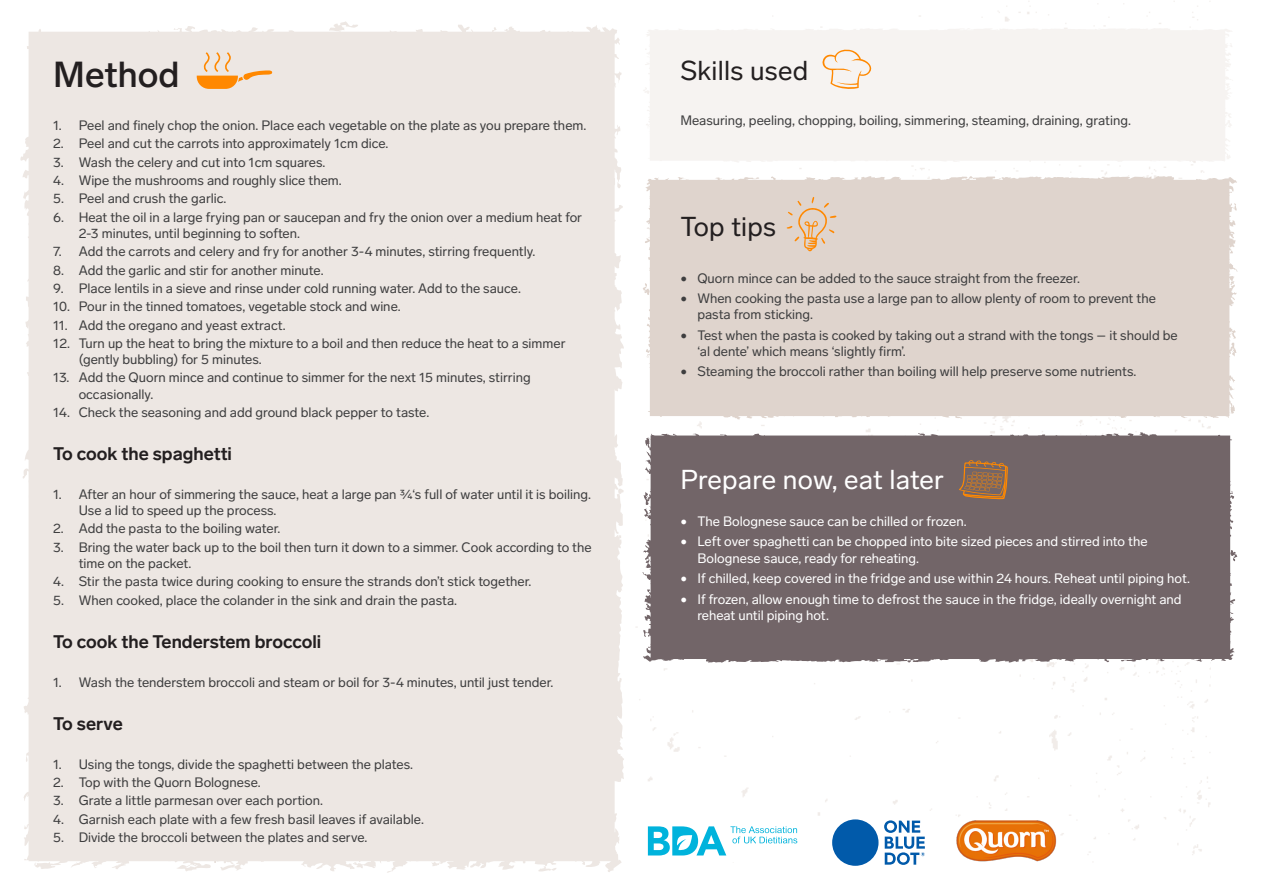
<style>
.page{position:relative;width:1263px;height:893px;background:#fff}
.page>*{position:absolute;margin:0;border:0;box-sizing:border-box;transform-origin:0 0}
.t1{font:500 35.7px "Lab Grotesque";color:#231f20}
.t2{font:27px "Lab Grotesque";letter-spacing:.005em;color:#fff}
.t3{font:27px "Lab Grotesque";letter-spacing:.01em;color:#231f20}
.t4{font:700 18px "Lab Grotesque";color:#231f20}
.t5{font:13.5px/16.2px "Lab Grotesque";color:#3e3e3f}
.t6{font:13.5px/16.2px "Lab Grotesque";color:#fff}
</style>
<div class="page">
<div style="left:643px;top:28px;width:589px;height:135px;background:#f6f3f1"></div>
<div style="left:643px;top:176px;width:595px;height:243px;background:#dfd4cd"></div>
<div style="left:642px;top:432px;width:595px;height:231px;background:#726568"></div>
<div style="left:20px;top:21px;width:604px;height:852px;background:#ede7e3"></div>
<svg style="left:816px;top:49px;width:59px;height:41px"></svg>
<div style="left:832px;top:819px;width:46px;height:47px;background:#015aaa;border-radius:50%"></div>
<svg style="left:884px;top:820px;width:41px;height:45px"></svg>
<svg style="left:648px;top:826px;width:149px;height:29px"></svg>
<img style="left:956px;top:820px;width:101px;height:42px">
<svg style="left:786px;top:197px;width:51px;height:54px;background:#e2cab2"></svg>
<svg style="left:959px;top:460px;width:49px;height:39px;background:#986e4b"></svg>
<svg style="left:197px;top:52px;width:75px;height:37px;background:#f1cea7"></svg>
<p class="t1" style="left:53px;top:53px;width:128px">Method</p>
<p class="t5" style="left:53px;top:117px;width:535px">1. Peel and finely chop the onion. Place each vegetable on the plate as you prepare them.</p>
<p class="t5" style="left:53px;top:136px;width:337px">2. Peel and cut the carrots into approximately 1cm dice.</p>
<p class="t5" style="left:53px;top:154px;width:274px">3. Wash the celery and cut into 1cm squares.</p>
<p class="t5" style="left:53px;top:172px;width:290px">4. Wipe the mushrooms and roughly slice them.</p>
<p class="t5" style="left:53px;top:191px;width:175px">5. Peel and crush the garlic.</p>
<p class="t5" style="left:79px;top:209px;width:505px;text-indent:-26px">6. Heat the oil in a large frying pan or saucepan and fry the onion over a medium heat for<br>2-3 minutes, until beginning to soften.</p>
<p class="t5" style="left:53px;top:243px;width:484px">7. Add the carrots and celery and fry for another 3-4 minutes, stirring frequently.</p>
<p class="t5" style="left:53px;top:262px;width:272px">8. Add the garlic and stir for another minute.</p>
<p class="t5" style="left:53px;top:280px;width:469px">9. Place lentils in a sieve and rinse under cold running water. Add to the sauce.</p>
<p class="t5" style="left:53px;top:298px;width:349px">10. Pour in the tinned tomatoes, vegetable stock and wine.</p>
<p class="t5" style="left:53px;top:317px;width:234px">11. Add the oregano and yeast extract.</p>
<p class="t5" style="left:79px;top:335px;width:488px;text-indent:-26px">12. Turn up the heat to bring the mixture to a boil and then reduce the heat to a simmer (gently bubbling) for 5 minutes.</p>
<p class="t5" style="left:79px;top:370px;width:453px;text-indent:-26px">13. Add the Quorn mince and continue to simmer for the next 15 minutes, stirring occasionally.</p>
<p class="t5" style="left:53px;top:404px;width:378px">14. Check the seasoning and add ground black pepper to taste.</p>
<p class="t4" style="left:53px;top:443px;width:180px">To cook the spaghetti</p>
<p class="t5" style="left:79px;top:486px;width:514px;text-indent:-26px">1. After an hour of simmering the sauce, heat a large pan ¾‘s full of water until it is boiling.<br>Use a lid to speed up the process.</p>
<p class="t5" style="left:53px;top:521px;width:229px">2. Add the pasta to the boiling water.</p>
<p class="t5" style="left:79px;top:539px;width:514px;text-indent:-26px">3. Bring the water back up to the boil then turn it down to a simmer. Cook according to the time on the packet.</p>
<p class="t5" style="left:53px;top:574px;width:480px">4. Stir the pasta twice during cooking to ensure the strands don’t stick together.</p>
<p class="t5" style="left:53px;top:592px;width:405px">5. When cooked, place the colander in the sink and drain the pasta.</p>
<p class="t4" style="left:53px;top:631px;width:270px">To cook the Tenderstem broccoli</p>
<p class="t5" style="left:53px;top:674px;width:502px">1. Wash the tenderstem broccoli and steam or boil for 3-4 minutes, until just tender.</p>
<p class="t4" style="left:53px;top:713px;width:71px">To serve</p>
<p class="t5" style="left:53px;top:756px;width:361px">1. Using the tongs, divide the spaghetti between the plates.</p>
<p class="t5" style="left:53px;top:774px;width:209px">2. Top with the Quorn Bolognese.</p>
<p class="t5" style="left:53px;top:793px;width:271px">3. Grate a little parmesan over each portion.</p>
<p class="t5" style="left:53px;top:811px;width:372px">4. Garnish each plate with a few fresh basil leaves if available.</p>
<p class="t5" style="left:53px;top:829px;width:316px">5. Divide the broccoli between the plates and serve.</p>
<p class="t3" style="left:680px;top:54px;width:129px">Skills used</p>
<p class="t5" style="left:680px;top:113px;width:452px">Measuring, peeling, chopping, boiling, simmering, steaming, draining, grating.</p>
<p class="t3" style="left:680px;top:211px;width:97px">Top tips</p>
<p class="t5" style="left:680px;top:270px;width:401px">• Quorn mince can be added to the sauce straight from the freezer.</p>
<p class="t5" style="left:697px;top:290px;width:460px;text-indent:-17px">• When cooking the pasta use a large pan to allow plenty of room to prevent the pasta from sticking.</p>
<p class="t5" style="left:697px;top:327px;width:482px;text-indent:-17px">• Test when the pasta is cooked by taking out a strand with the tongs – it should be ‘al dente’ which means ‘slightly firm’.</p>
<p class="t5" style="left:680px;top:364px;width:458px">• Steaming the broccoli rather than boiling will help preserve some nutrients.</p>
<p class="t2" style="left:680px;top:463px;width:265px">Prepare now, eat later</p>
<p class="t6" style="left:680px;top:513px;width:288px">• The Bolognese sauce can be chilled or frozen.</p>
<p class="t6" style="left:697px;top:534px;width:452px;text-indent:-17px">• Left over spaghetti can be chopped into bite sized pieces and stirred into the<br>Bolognese sauce, ready for reheating.</p>
<p class="t6" style="left:680px;top:570px;width:511px">• If chilled, keep covered in the fridge and use within 24 hours. Reheat until piping hot.</p>
<p class="t6" style="left:697px;top:591px;width:486px;text-indent:-17px">• If frozen, allow enough time to defrost the sauce in the fridge, ideally overnight and reheat until piping hot.</p>
</div>
